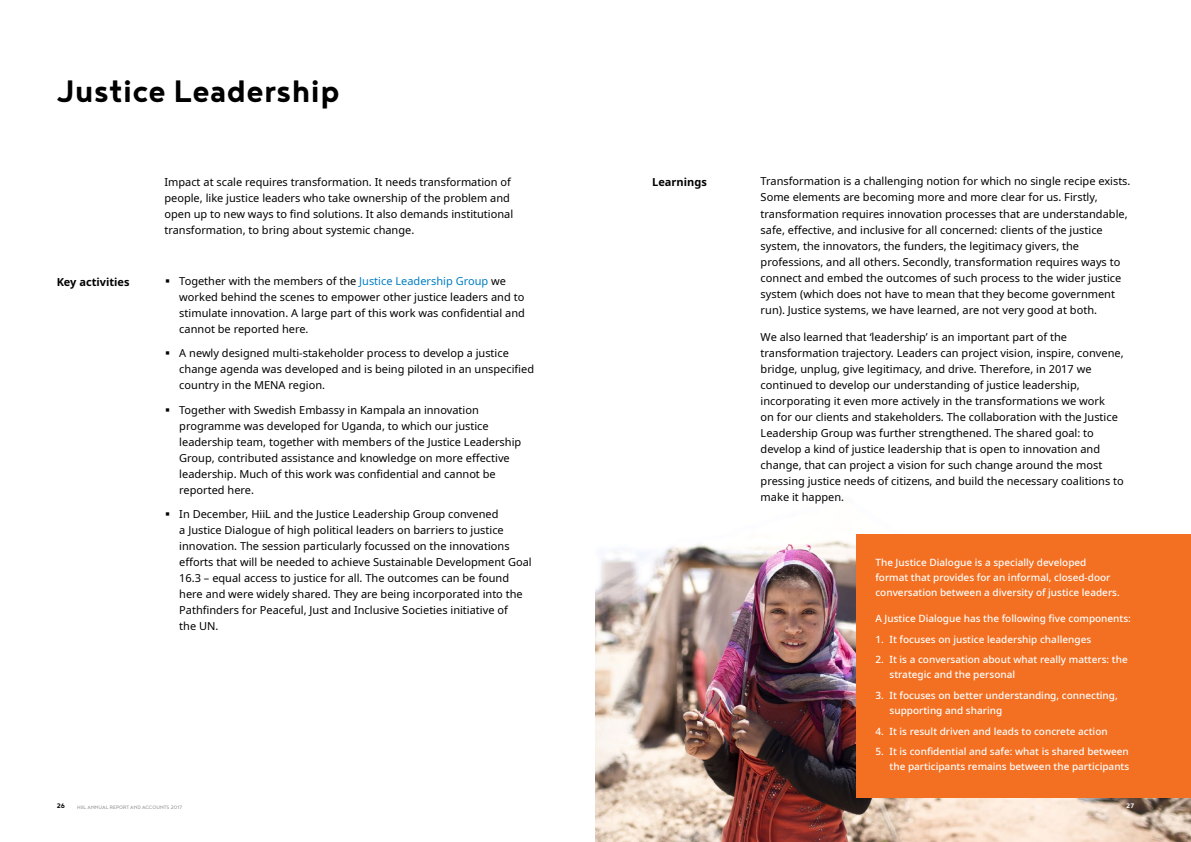
<style>
.page{position:relative;width:1191px;height:842px;background:#fff}
.page>*{position:absolute;margin:0;border:0;box-sizing:border-box;transform-origin:0 0}
.t1{font:700 38px "Noyh";color:#000}
.t2{font:11px/16px "Noto Sans";color:#000}
.t3{font:700 11px "Noto Sans";color:#000}
.t4{font:500 10px/15px "Noto Sans";color:#fff}
.t5{font:700 8px "Noyh";color:#000}
.t6{font:700 8px "Noyh";color:#fff}
.t7{font:6px "Noyh";color:#939598}
.s1{color:#007dc5}
</style>
<div class="page">
<img style="left:595px;top:540px;width:596px;height:302px">
<div style="left:856px;top:534px;width:335px;height:264px;background:#f36f21"></div>
<h1 class="t1" style="left:57px;top:69px;width:284px">Justice Leadership</h1>
<p class="t2" style="left:164px;top:174px;width:350px">Impact at scale requires transformation. It needs transformation of people, like justice leaders who take ownership of the problem and open up to new ways to find solutions. It also demands institutional transformation, to bring about systemic change.</p>
<p class="t2" style="left:760px;top:174px;width:371px">Transformation is a challenging notion for which no single recipe exists.<br>Some elements are becoming more and more clear for us. Firstly, transformation requires innovation processes that are understandable, safe, effective, and inclusive for all concerned: clients of the justice system, the innovators, the funders, the legitimacy givers, the professions, and all others. Secondly, transformation requires ways to connect and embed the outcomes of such process to the wider justice system (which does not have to mean that they become government run). Justice systems, we have learned, are not very good at both.</p>
<p class="t2" style="left:760px;top:329px;width:365px">We also learned that ‘leadership’ is an important part of the transformation trajectory. Leaders can project vision, inspire, convene, bridge, unplug, give legitimacy, and drive. Therefore, in 2017 we continued to develop our understanding of justice leadership, incorporating it even more actively in the transformations we work<br>on for our clients and stakeholders. The collaboration with the Justice Leadership Group was further strengthened. The shared goal: to develop a kind of justice leadership that is open to innovation and change, that can project a vision for such change around the most pressing justice needs of citizens, and build the necessary coalitions to make it happen.</p>
<p class="t3" style="left:652px;top:175px;width:56px">Learnings</p>
<p class="t2" style="left:179px;top:273px;width:347px">Together with the members of the <span class="s1">Justice Leadership Group</span> we worked behind the scenes to empower other justice leaders and to stimulate innovation. A large part of this work was confidential and cannot be reported here.</p>
<p class="t2" style="left:179px;top:345px;width:356px">A newly designed multi-stakeholder process to develop a justice change agenda was developed and is being piloted in an unspecified country in the MENA region.</p>
<p class="t2" style="left:179px;top:402px;width:343px">Together with Swedish Embassy in Kampala an innovation programme was developed for Uganda, to which our justice leadership team, together with members of the Justice Leadership Group, contributed assistance and knowledge on more effective leadership. Much of this work was confidential and cannot be reported here.</p>
<p class="t2" style="left:179px;top:507px;width:354px">In December, HiiL and the Justice Leadership Group convened<br>a Justice Dialogue of high political leaders on barriers to justice innovation. The session particularly focussed on the innovations efforts that will be needed to achieve Sustainable Development Goal 16.3 – equal access to justice for all. The outcomes can be found here and were widely shared. They are being incorporated into the Pathfinders for Peaceful, Just and Inclusive Societies initiative of<br>the UN.</p>
<p class="t3" style="left:57px;top:274px;width:74px">Key activities</p>
<p class="t4" style="left:875px;top:555px;width:246px">The Justice Dialogue is a specially developed format that provides for an informal, closed-door conversation between a diversity of justice leaders.</p>
<p class="t4" style="left:875px;top:611px;width:257px">A Justice Dialogue has the following five components:</p>
<p class="t4" style="left:875px;top:632px;width:217px">1. It focuses on justice leadership challenges</p>
<p class="t4" style="left:889px;top:652px;width:240px;text-indent:-14px">2. It is a conversation about what really matters: the strategic and the personal</p>
<p class="t4" style="left:889px;top:688px;width:230px;text-indent:-14px">3. It focuses on better understanding, connecting, supporting and sharing</p>
<p class="t4" style="left:875px;top:724px;width:234px">4. It is result driven and leads to concrete action</p>
<p class="t4" style="left:875px;top:744px;width:255px;text-align:right">5. It is confidential and safe: what is shared between the participants remains between the participants</p>
<p class="t6" style="left:1126px;top:801px;width:9px">27</p>
<p class="t5" style="left:57px;top:801px;width:10px">26</p>
<p class="t7" style="left:77px;top:803px;width:106px">HIIL ANNUAL REPORT AND ACCOUNTS 2017</p>
</div>
